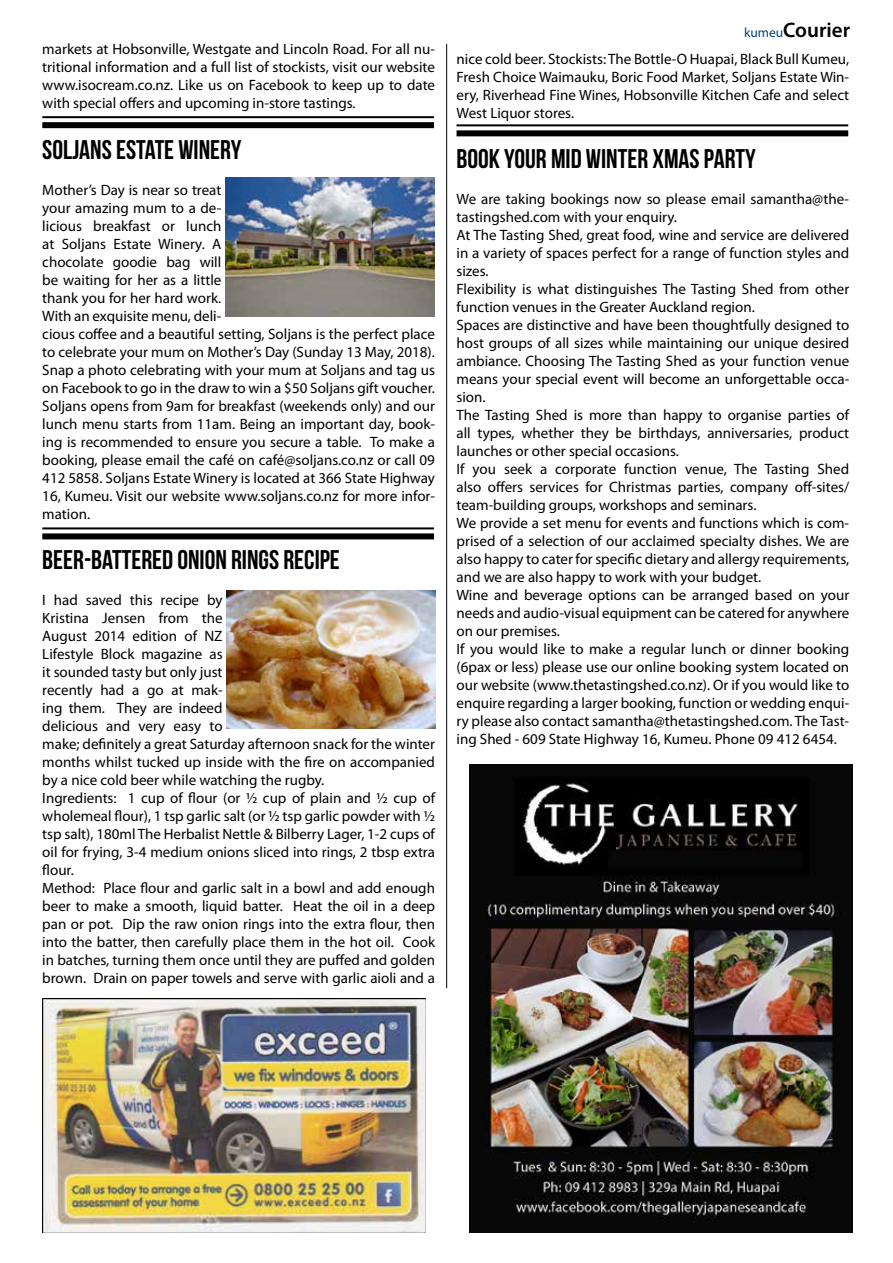
<style>
.page{position:relative;width:893px;height:1263px;background:#fff}
.page>*{position:absolute;margin:0;border:0;box-sizing:border-box;transform-origin:0 0}
.t1{font:27px "Bebas Neue";color:#000}
.t2{font:600 21px "Myriad Pro";color:#000}
.t3{font:15px/18px "Myriad Pro";color:#000}
.s1{font-weight:400;font-size:13.5px;color:#00457e}
</style>
<div class="page">
<hr style="left:446px;top:44px;width:1px;height:944px;background:#000">
<img style="left:469px;top:765px;width:383px;height:468px">
<hr style="left:42px;top:116px;width:392px;height:2px;background:#000">
<div style="left:42px;top:122px;width:392px;height:6px;background:#000"></div>
<img style="left:43px;top:999px;width:382px;height:234px">
<hr style="left:456px;top:124px;width:392px;height:2px;background:#000">
<div style="left:456px;top:130px;width:392px;height:6px;background:#000"></div>
<hr style="left:42px;top:527px;width:392px;height:2px;background:#000">
<div style="left:42px;top:533px;width:392px;height:6px;background:#000"></div>
<img style="left:226px;top:178px;width:208px;height:138px">
<img style="left:227px;top:590px;width:208px;height:139px">
<p class="t3" style="left:42px;top:40px;width:394px;text-align:justify">markets at Hobsonville, Westgate and Lincoln Road. For all nu&shy;tritional information and a full list of stockists, visit our website www.isocream.co.nz. Like us on Facebook to keep up to date with special offers and upcoming in-store tastings.</p>
<h1 class="t1" style="left:42px;top:135px;width:201px">SOLJANS ESTATE WINERY</h1>
<p class="t3" style="left:42px;top:181px;width:394px">Mother’s Day is near so treat<br>your amazing mum to a de-<br>licious breakfast or lunch<br>at Soljans Estate Winery. A<br>chocolate goodie bag will<br>be waiting for her as a little<br>thank you for her hard work.<br>With an exquisite menu, deli-<br>cious coffee and a beautiful setting, Soljans is the perfect place to celebrate your mum on Mother’s Day (Sunday 13 May, 2018).<br>Snap a photo celebrating with your mum at Soljans and tag us on Facebook to go in the draw to win a $50 Soljans gift voucher.<br>Soljans opens from 9am for breakfast (weekends only) and our lunch menu starts from 11am. Being an important day, book&shy;ing is recommended to ensure you secure a table. To make a booking, please email the café on café@soljans.co.nz or call 09<br>412 5858. Soljans Estate Winery is located at 366 State Highway 16, Kumeu. Visit our website www.soljans.co.nz for more infor&shy;mation.</p>
<h1 class="t1" style="left:42px;top:545px;width:299px">BEER-BATTERED ONION RINGS RECIPE</h1>
<p class="t3" style="left:42px;top:591px;width:394px">I had saved this recipe by<br>Kristina Jensen from the<br>August 2014 edition of NZ<br>Lifestyle Block magazine as<br>it sounded tasty but only just<br>recently had a go at mak-<br>ing them. They are indeed<br>delicious and very easy to<br>make; definitely a great Saturday afternoon snack for the winter months whilst tucked up inside with the fire on accompanied by a nice cold beer while watching the rugby.<br>Ingredients: 1 cup of flour (or ½ cup of plain and ½ cup of wholemeal flour), 1 tsp garlic salt (or ½ tsp garlic powder with ½ tsp salt), 180ml The Herbalist Nettle &amp; Bilberry Lager, 1-2 cups of oil for frying, 3-4 medium onions sliced into rings, 2 tbsp extra flour.<br>Method: Place flour and garlic salt in a bowl and add enough beer to make a smooth, liquid batter. Heat the oil in a deep pan or pot. Dip the raw onion rings into the extra flour, then into the batter, then carefully place them in the hot oil. Cook in batches, turning them once until they are puffed and golden brown. Drain on paper towels and serve with garlic aioli and a</p>
<h2 class="t2" style="left:744px;top:16px;width:108px"><span class="s1">kumeu</span>Courier</h2>
<p class="t3" style="left:456px;top:50px;width:394px;text-align:justify">nice cold beer. Stockists: The Bottle-O Huapai, Black Bull Kumeu, Fresh Choice Waimauku, Boric Food Market, Soljans Estate Win&shy;ery, Riverhead Fine Wines, Hobsonville Kitchen Cafe and select West Liquor stores.</p>
<h1 class="t1" style="left:456px;top:144px;width:301px">BOOK YOUR MID WINTER XMAS PARTY</h1>
<p class="t3" style="left:456px;top:190px;width:394px">We are taking bookings now so please email samantha@the&shy;tastingshed.com with your enquiry.<br>At The Tasting Shed, great food, wine and service are delivered in a variety of spaces perfect for a range of function styles and sizes.<br>Flexibility is what distinguishes The Tasting Shed from other function venues in the Greater Auckland region.<br>Spaces are distinctive and have been thoughtfully designed to host groups of all sizes while maintaining our unique desired ambiance. Choosing The Tasting Shed as your function venue means your special event will become an unforgettable occa&shy;sion.<br>The Tasting Shed is more than happy to organise parties of all types, whether they be birthdays, anniversaries, product launches or other special occasions.<br>If you seek a corporate function venue, The Tasting Shed also offers services for Christmas parties, company off-sites/ team-building groups, workshops and seminars.<br>We provide a set menu for events and functions which is com&shy;prised of a selection of our acclaimed specialty dishes. We are also happy to cater for specific dietary and allergy requirements, and we are also happy to work with your budget.<br>Wine and beverage options can be arranged based on your needs and audio-visual equipment can be catered for anywhere on our premises.<br>If you would like to make a regular lunch or dinner booking (6pax or less) please use our online booking system located on our website (www.thetastingshed.co.nz). Or if you would like to enquire regarding a larger booking, function or wedding enqui&shy;ry please also contact samantha@thetastingshed.com. The Tast&shy;ing Shed - 609 State Highway 16, Kumeu. Phone 09 412 6454.</p>
</div>
